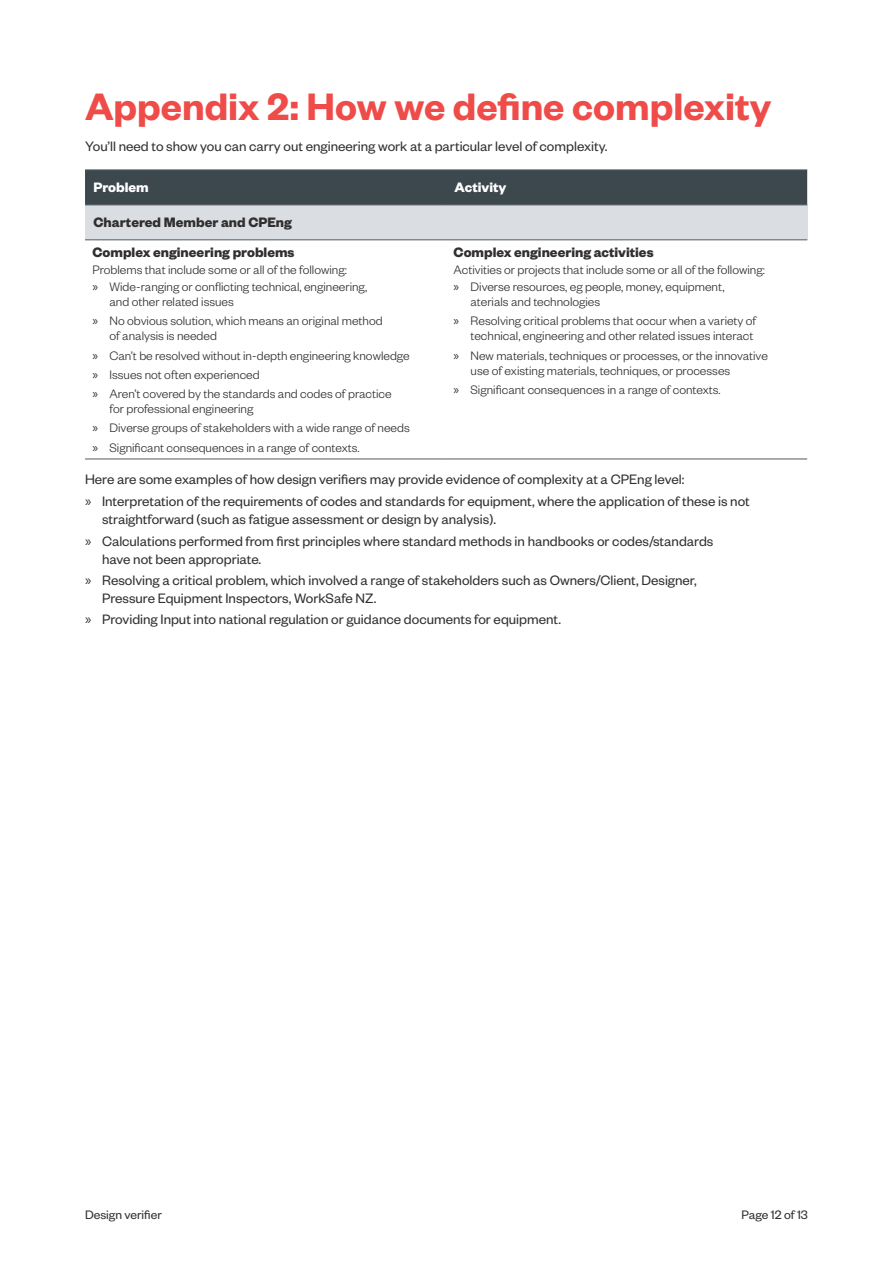
<style>
.page{position:relative;width:893px;height:1263px;background:#fff}
.page>*{position:absolute;margin:0;border:0;box-sizing:border-box;transform-origin:0 0}
.Header_1{font:600 42px "Founders Grotesk";color:#ef4c49}
.Body_before_bullets{font:15px/18px "Founders Grotesk";color:#312f30}
.Table_subheader{font:700 15px "Founders Grotesk";color:#312f30}
.Body{font:15px "Founders Grotesk";color:#312f30}
.Table_header{font:700 15px "Founders Grotesk";color:#fff}
.Table_body{font:300 13.5px/15px "Founders Grotesk";color:#312f30}
.t1{font:13.5px "Founders Grotesk";color:#312f30}
.s1{font-family:"Myriad Pro";font-weight:400}
.s2{font-family:"Myriad Pro"}
</style>
<div class="page">
<div style="left:85px;top:171px;width:722px;height:33px;background:#3d474e"></div>
<div style="left:85px;top:205px;width:722px;height:35px;background:#dadee2"></div>
<hr style="left:85px;top:459px;width:361px;height:1px;background:#505b62">
<hr style="left:446px;top:459px;width:361px;height:1px;background:#505b62">
<hr style="left:85px;top:170px;width:361px;height:1px;background:#505b62">
<hr style="left:446px;top:170px;width:361px;height:1px;background:#505b62">
<hr style="left:85px;top:204px;width:361px;height:1px;background:#505b62">
<hr style="left:446px;top:204px;width:361px;height:1px;background:#505b62">
<hr style="left:85px;top:239px;width:361px;height:1px;background:#505b62">
<hr style="left:446px;top:239px;width:361px;height:1px;background:#505b62">
<p class="Header_1" style="left:85px;top:80px;width:688px">Appendix 2: How we define complexity</p>
<p class="Body" style="left:85px;top:137px;width:524px">You’ll need to show you can carry out engineering work at a particular level of complexity.</p>
<p class="Table_header" style="left:94px;top:178px;width:57px">Problem</p>
<p class="Table_header" style="left:455px;top:178px;width:53px">Activity</p>
<p class="Table_subheader" style="left:94px;top:213px;width:200px">Chartered Member and CPEng</p>
<p class="Table_subheader" style="left:92px;top:242px;width:203px">Complex engineering problems</p>
<p class="Table_body" style="left:92px;top:261px;width:256px">Problems that include some or all of the following:</p>
<p class="Table_body" style="left:109px;top:278px;width:259px;text-indent:-17px"><span class="s1">»</span> Wide-ranging or conflicting technical, engineering, and other related issues</p>
<p class="Table_body" style="left:109px;top:313px;width:275px;text-indent:-17px"><span class="s1">»</span> No obvious solution, which means an original method of analysis is needed</p>
<p class="Table_body" style="left:92px;top:347px;width:319px"><span class="s1">»</span> Can’t be resolved without in-depth engineering knowledge</p>
<p class="Table_body" style="left:92px;top:366px;width:169px"><span class="s1">»</span> Issues not often experienced</p>
<p class="Table_body" style="left:109px;top:385px;width:283px;text-indent:-17px"><span class="s1">»</span> Aren’t covered by the standards and codes of practice for professional engineering</p>
<p class="Table_body" style="left:92px;top:420px;width:319px"><span class="s1">»</span> Diverse groups of stakeholders with a wide range of needs</p>
<p class="Table_body" style="left:92px;top:439px;width:269px"><span class="s1">»</span> Significant consequences in a range of contexts.</p>
<p class="Table_subheader" style="left:454px;top:242px;width:202px">Complex engineering activities</p>
<p class="Table_body" style="left:454px;top:261px;width:313px">Activities or projects that include some or all of the following:</p>
<p class="Table_body" style="left:471px;top:278px;width:255px;text-indent:-17px"><span class="s1">»</span> Diverse resources, eg people, money, equipment, aterials and technologies</p>
<p class="Table_body" style="left:454px;top:313px;width:304px;text-align:right"><span class="s1">»</span> Resolving critical problems that occur when a variety of technical, engineering and other related issues interact</p>
<p class="Table_body" style="left:471px;top:347px;width:299px;text-indent:-17px"><span class="s1">»</span> New materials, techniques or processes, or the innovative use of existing materials, techniques, or processes</p>
<p class="Table_body" style="left:454px;top:381px;width:269px"><span class="s1">»</span> Significant consequences in a range of contexts.</p>
<p class="Body_before_bullets" style="left:85px;top:470px;width:601px">Here are some examples of how design verifiers may provide evidence of complexity at a CPEng level:</p>
<p class="Body_before_bullets" style="left:102px;top:492px;width:649px;text-indent:-17px"><span class="s2">»</span> Interpretation of the requirements of codes and standards for equipment, where the application of these is not straightforward (such as fatigue assessment or design by analysis).</p>
<p class="Body_before_bullets" style="left:102px;top:531px;width:613px;text-indent:-17px"><span class="s2">»</span> Calculations performed from first principles where standard methods in handbooks or codes/standards have not been appropriate.</p>
<p class="Body_before_bullets" style="left:102px;top:570px;width:596px;text-indent:-17px"><span class="s2">»</span> Resolving a critical problem, which involved a range of stakeholders such as Owners/Client, Designer,<br>Pressure Equipment Inspectors, WorkSafe NZ.</p>
<p class="Body_before_bullets" style="left:85px;top:609px;width:477px"><span class="s2">»</span> Providing Input into national regulation or guidance documents for equipment.</p>
<p class="t1" style="left:85px;top:1206px;width:78px">Design verifier</p>
<p class="t1" style="left:741px;top:1206px;width:68px">Page 12 of 13</p>
</div>
